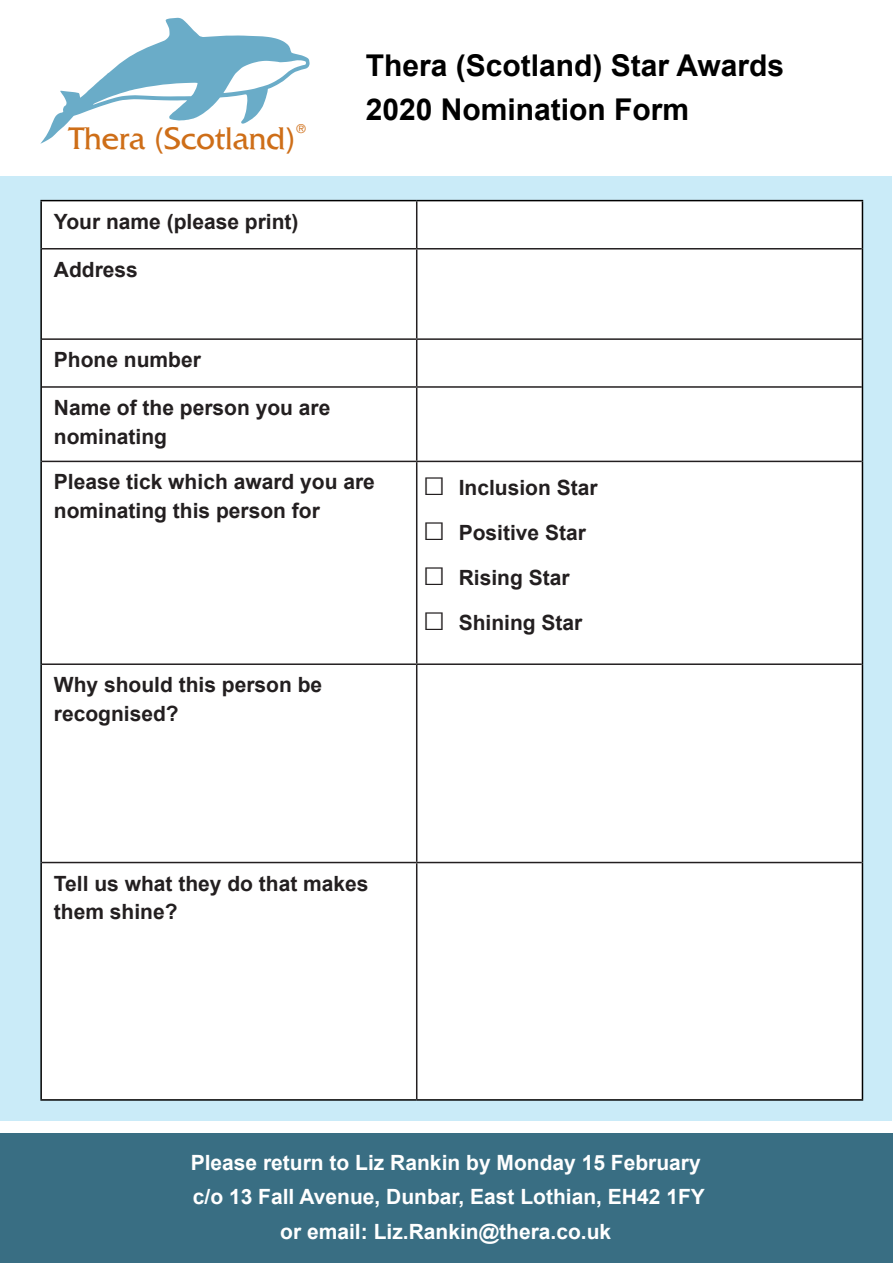
<style>
.page{position:relative;width:893px;height:1263px;background:#fff}
.page>*{position:absolute;margin:0;border:0;box-sizing:border-box;transform-origin:0 0}
.t1{font:32.85px "Friz Quadrata";color:#ce6e18}
.t2{font:700 30px "Arial";color:#000}
.t3{font:700 21px/28.5px "Arial";color:#231f20}
.t4{font:700 21px "Arial";color:#fff}
.t5{font:13.35px "Friz Quadrata";color:#ce6e18}
.s1{font-size:37.5px}
</style>
<div class="page">
<div style="left:1px;top:176px;width:891px;height:944px;background:#caebf8"></div>
<div style="left:0;top:1133px;width:893px;height:130px;background:#396e83"></div>
<div style="left:42px;top:201px;width:820px;height:898px;background:#fff"></div>
<hr style="left:416px;top:201px;width:1px;height:47px;background:#231f20">
<hr style="left:42px;top:248px;width:375px;height:1px;background:#231f20">
<hr style="left:417px;top:248px;width:445px;height:1px;background:#231f20">
<hr style="left:416px;top:249px;width:1px;height:89px;background:#231f20">
<hr style="left:42px;top:338px;width:375px;height:2px;background:#231f20">
<hr style="left:417px;top:338px;width:445px;height:2px;background:#231f20">
<hr style="left:416px;top:340px;width:1px;height:46px;background:#231f20">
<hr style="left:42px;top:386px;width:375px;height:2px;background:#231f20">
<hr style="left:417px;top:386px;width:445px;height:2px;background:#231f20">
<hr style="left:416px;top:388px;width:1px;height:73px;background:#231f20">
<hr style="left:42px;top:461px;width:375px;height:1px;background:#231f20">
<hr style="left:417px;top:461px;width:445px;height:1px;background:#231f20">
<hr style="left:416px;top:462px;width:1px;height:201px;background:#231f20">
<hr style="left:42px;top:663px;width:375px;height:2px;background:#231f20">
<hr style="left:417px;top:663px;width:445px;height:2px;background:#231f20">
<hr style="left:416px;top:665px;width:1px;height:197px;background:#231f20">
<hr style="left:42px;top:862px;width:375px;height:1px;background:#231f20">
<hr style="left:417px;top:862px;width:445px;height:1px;background:#231f20">
<hr style="left:416px;top:863px;width:1px;height:236px;background:#231f20">
<hr style="left:40px;top:200px;width:377px;height:1px;background:#000">
<hr style="left:40px;top:201px;width:2px;height:48px;background:#000">
<hr style="left:417px;top:200px;width:446px;height:1px;background:#000">
<hr style="left:862px;top:201px;width:1px;height:48px;background:#000">
<hr style="left:40px;top:249px;width:2px;height:90px;background:#000">
<hr style="left:862px;top:249px;width:1px;height:90px;background:#000">
<hr style="left:40px;top:339px;width:2px;height:48px;background:#000">
<hr style="left:862px;top:339px;width:1px;height:48px;background:#000">
<hr style="left:40px;top:387px;width:2px;height:74px;background:#000">
<hr style="left:862px;top:387px;width:1px;height:74px;background:#000">
<hr style="left:40px;top:461px;width:2px;height:203px;background:#000">
<hr style="left:862px;top:461px;width:1px;height:203px;background:#000">
<hr style="left:40px;top:664px;width:2px;height:198px;background:#000">
<hr style="left:862px;top:664px;width:1px;height:198px;background:#000">
<hr style="left:40px;top:862px;width:2px;height:237px;background:#000">
<hr style="left:862px;top:862px;width:1px;height:237px;background:#000">
<hr style="left:40px;top:1099px;width:377px;height:2px;background:#000">
<hr style="left:417px;top:1099px;width:446px;height:2px;background:#000">
<svg style="left:40px;top:18px;width:270px;height:126px"></svg>
<p class="t1" style="left:69px;top:120px;width:228px">Thera (Scotland)</p>
<p class="t5" style="left:296px;top:121px;width:11px">®</p>
<p class="t3" style="left:54px;top:207px;width:246px">Your name (please print)</p>
<p class="t3" style="left:54px;top:255px;width:86px">Address</p>
<p class="t2" style="left:366px;top:44px;width:420px">Thera (Scotland) Star Awards</p>
<p class="t2" style="left:366px;top:89px;width:325px">2020 Nomination Form</p>
<p class="t3" style="left:54px;top:346px;width:149px">Phone number</p>
<p class="t3" style="left:54px;top:394px;width:278px">Name of the person you are nominating</p>
<p class="t3" style="left:54px;top:468px;width:322px">Please tick which award you are nominating this person for</p>
<p class="t3" style="left:423px;top:473px;width:176px"><span class="s1">□</span> Inclusion Star</p>
<p class="t3" style="left:423px;top:518px;width:165px"><span class="s1">□</span> Positive Star</p>
<p class="t3" style="left:423px;top:563px;width:148px"><span class="s1">□</span> Rising Star</p>
<p class="t3" style="left:423px;top:608px;width:161px"><span class="s1">□</span> Shining Star</p>
<p class="t3" style="left:54px;top:671px;width:270px">Why should this person be recognised?</p>
<p class="t3" style="left:54px;top:869px;width:316px">Tell us what they do that makes them shine?</p>
<p class="t4" style="left:191px;top:1148px;width:511px">Please return to Liz Rankin by Monday 15 February</p>
<p class="t4" style="left:193px;top:1182px;width:513px">c/o 13 Fall Avenue, Dunbar, East Lothian, EH42 1FY</p>
<p class="t4" style="left:280px;top:1217px;width:332px">or email: Liz.Rankin@thera.co.uk</p>
</div>
